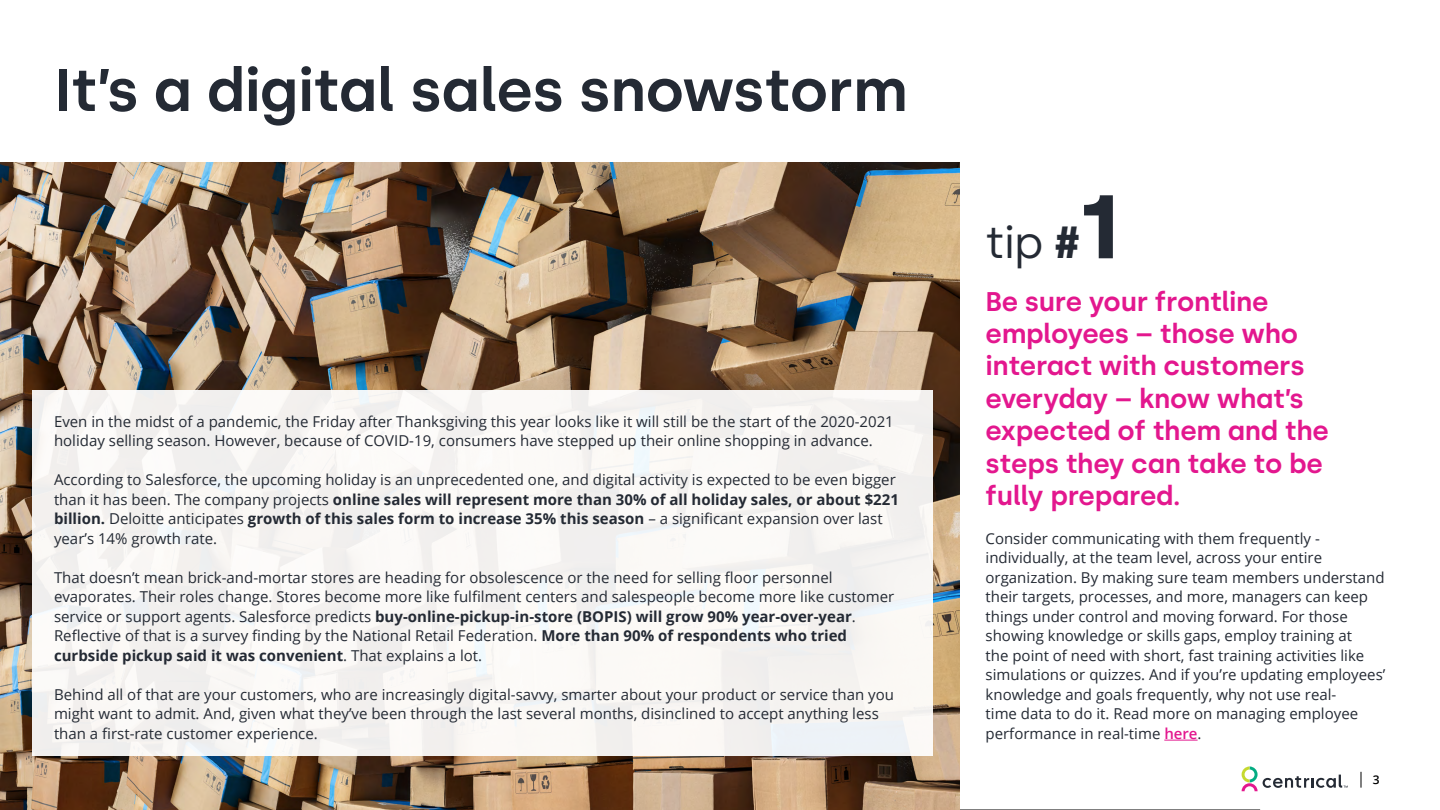
<style>
.page{position:relative;width:1440px;height:810px;background:#fff}
.page>*{position:absolute;margin:0;border:0;box-sizing:border-box;transform-origin:0 0}
.t1{font:600 60px "Silka";letter-spacing:-.01em;color:#242a34}
.t2{font:45px "Silka";color:#242a34}
.t3{font:600 27px/32.4px "Silka";letter-spacing:-.01em;color:#e3178e}
.t4{font:15px/19.5px "Open Sans";color:#242a34}
.t5{font:600 12px "Open Sans";color:#000}
.s1{font-weight:700}
.s2{font-weight:700;font-size:90px}
.s3{font-weight:600;color:#e3178e}
</style>
<div class="page">
<hr style="left:180px;top:809px;width:1080px;height:1px;background:#000">
<svg style="left:1360px;top:772px;width:1px;height:16px"></svg>
<svg style="left:1241px;top:767px;width:106px;height:24px"></svg>
<img style="left:0;top:162px;width:960px;height:648px">
<div style="left:33px;top:390px;width:900px;height:366px;background:#faf8f5"></div>
<hr style="left:1164px;top:740px;width:33px;height:1px;background:#e3178e">
<h1 class="t1" style="left:54px;top:54px;width:855px">It’s a digital sales snowstorm</h1>
<p class="t4" style="left:54px;top:411px;width:841px">Even in the midst of a pandemic, the Friday after Thanksgiving this year looks like it will still be the start of the 2020-2021 holiday selling season. However, because of COVID-19, consumers have stepped up their online shopping in advance.</p>
<p class="t4" style="left:54px;top:470px;width:846px">According to Salesforce, the upcoming holiday is an unprecedented one, and digital activity is expected to be even bigger than it has been. The company projects <span class="s1">online sales will represent more than 30% of all holiday sales, or about $221 billion.</span> Deloitte anticipates <span class="s1">growth of this sales form to increase 35% this season</span> – a significant expansion over last year’s 14% growth rate.</p>
<p class="t4" style="left:54px;top:567px;width:842px">That doesn’t mean brick-and-mortar stores are heading for obsolescence or the need for selling floor personnel evaporates. Their roles change. Stores become more like fulfilment centers and salespeople become more like customer service or support agents. Salesforce predicts <span class="s1">buy-online-pickup-in-store (BOPIS) will grow 90% year-over-year</span>.<br>Reflective of that is a survey finding by the National Retail Federation. <span class="s1">More than 90% of respondents who tried curbside pickup said it was convenient</span>. That explains a lot.</p>
<p class="t4" style="left:54px;top:684px;width:841px">Behind all of that are your customers, who are increasingly digital-savvy, smarter about your product or service than you might want to admit. And, given what they’ve been through the last several months, disinclined to accept anything less than a first-rate customer experience.</p>
<h2 class="t2" style="left:985px;top:216px;width:136px">tip <span class="s1">#</span><span class="s2">1</span></h2>
<h3 class="t3" style="left:985px;top:285px;width:345px">Be sure your frontline employees – those who interact with customers everyday – know what’s expected of them and the steps they can take to be fully prepared.</h3>
<p class="t4" style="left:985px;top:528px;width:401px">Consider communicating with them frequently - individually, at the team level, across your entire organization. By making sure team members understand their targets, processes, and more, managers can keep things under control and moving forward. For those showing knowledge or skills gaps, employ training at<br>the point of need with short, fast training activities like simulations or quizzes. And if you’re updating employees’ knowledge and goals frequently, why not use real-<br>time data to do it. Read more on managing employee performance in real-time <span class="s3">here</span>.</p>
<p class="t5" style="left:1373px;top:772px;width:8px">3</p>
</div>
